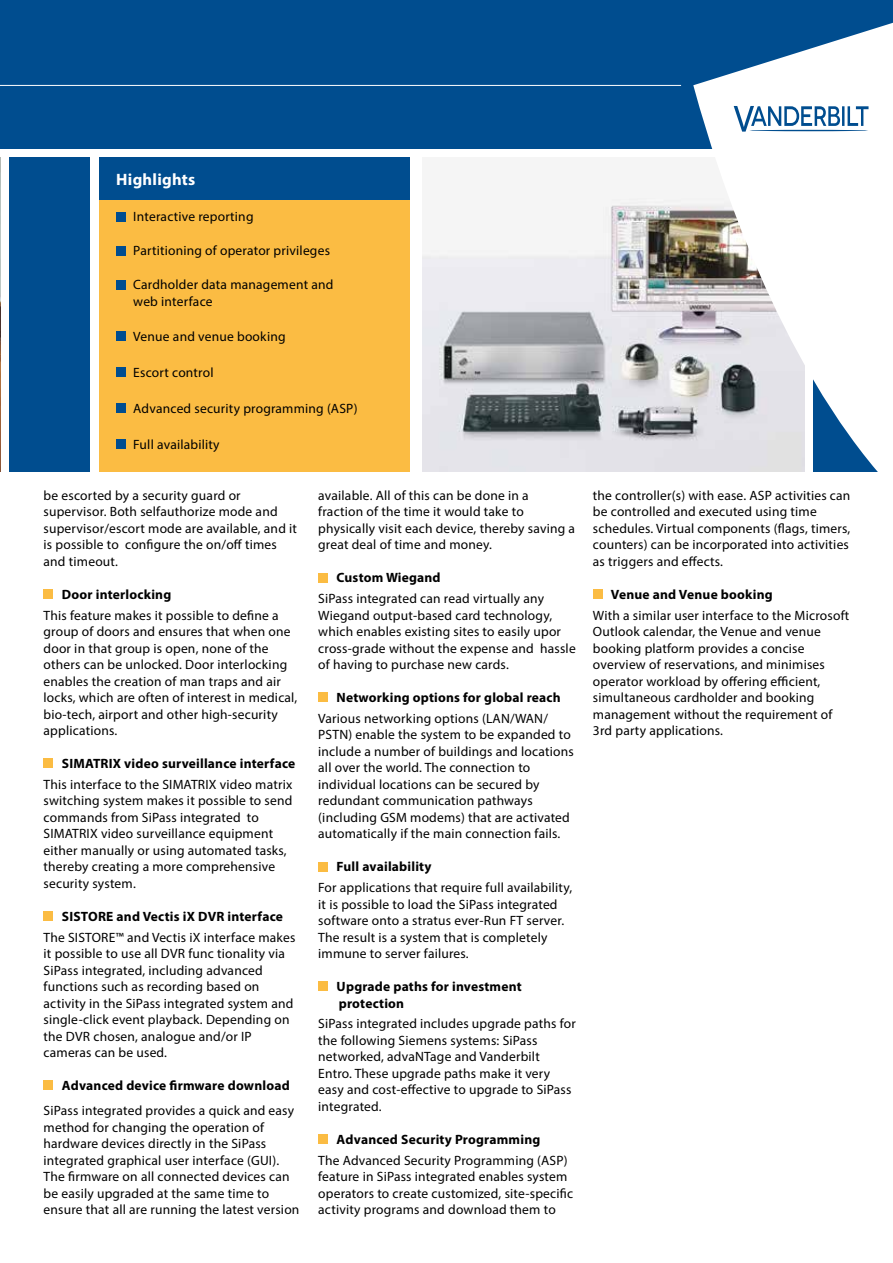
<style>
.page{position:relative;width:893px;height:1263px;background:#fff}
.page>*{position:absolute;margin:0;border:0;box-sizing:border-box;transform-origin:0 0}
.t1{font:700 16.5px "Myriad Pro";letter-spacing:.015em;color:#fff}
.t2{font:13.5px/16.5px "Myriad Pro";letter-spacing:.015em;color:#000}
.t3{font:700 13.5px/16.5px "Myriad Pro";letter-spacing:.015em;color:#000}
</style>
<div class="page">
<div style="left:0;top:0;width:893px;height:149px;background:#004d8f"></div>
<hr style="left:0;top:85px;width:681px;height:1px;background:#fff">
<img style="left:0;top:157px;width:1px;height:315px">
<img style="left:422px;top:198px;width:271px;height:274px">
<div style="left:10px;top:157px;width:80px;height:315px;background:#004d8f"></div>
<div style="left:99px;top:200px;width:311px;height:272px;background:#fbbc43"></div>
<div style="left:99px;top:157px;width:311px;height:43px;background:#004d8f"></div>
<div style="left:116px;top:212px;width:10px;height:9px;background:#004d8f"></div>
<div style="left:116px;top:246px;width:10px;height:9px;background:#004d8f"></div>
<div style="left:116px;top:280px;width:10px;height:9px;background:#004d8f"></div>
<div style="left:116px;top:332px;width:10px;height:9px;background:#004d8f"></div>
<div style="left:116px;top:368px;width:10px;height:9px;background:#004d8f"></div>
<div style="left:116px;top:404px;width:10px;height:9px;background:#004d8f"></div>
<div style="left:116px;top:440px;width:10px;height:9px;background:#004d8f"></div>
<svg style="left:693px;top:22px;width:200px;height:450px"></svg>
<svg style="left:734px;top:106px;width:134px;height:26px"></svg>
<hr style="left:749px;top:130px;width:119px;height:1px;background:#004d8f;border-radius:50%">
<div style="left:318px;top:573px;width:10px;height:9px;background:#fbbc43"></div>
<div style="left:318px;top:693px;width:10px;height:9px;background:#fbbc43"></div>
<div style="left:318px;top:862px;width:10px;height:9px;background:#fbbc43"></div>
<div style="left:318px;top:982px;width:10px;height:9px;background:#fbbc43"></div>
<div style="left:318px;top:1134px;width:10px;height:10px;background:#fbbc43"></div>
<div style="left:593px;top:589px;width:9px;height:10px;background:#fbbc43"></div>
<div style="left:44px;top:589px;width:9px;height:10px;background:#fbbc43"></div>
<div style="left:44px;top:759px;width:9px;height:9px;background:#fbbc43"></div>
<div style="left:44px;top:911px;width:9px;height:10px;background:#fbbc43"></div>
<div style="left:44px;top:1081px;width:9px;height:9px;background:#fbbc43"></div>
<p class="t1" style="left:116px;top:169px;width:80px">Highlights</p>
<p class="t2" style="left:133px;top:208px;width:122px">Interactive reporting</p>
<p class="t2" style="left:133px;top:242px;width:198px">Partitioning of operator privileges</p>
<p class="t2" style="left:133px;top:276px;width:202px;line-height:17px">Cardholder data management and web interface</p>
<p class="t2" style="left:133px;top:328px;width:154px">Venue and venue booking</p>
<p class="t2" style="left:133px;top:364px;width:82px">Escort control</p>
<p class="t2" style="left:133px;top:400px;width:226px">Advanced security programming (ASP)</p>
<p class="t2" style="left:133px;top:436px;width:88px">Full availability</p>
<p class="t2" style="left:318px;top:487px;width:258px">available. All of this can be done in a fraction of the time it would take to physically visit each device, thereby saving a great deal of time and money.</p>
<p class="t3" style="left:337px;top:569px;width:106px">Custom Wiegand</p>
<p class="t2" style="left:318px;top:590px;width:259px">SiPass integrated can read virtually any Wiegand output-based card technology, which enables existing sites to easily upor cross-grade without the expense and hassle of having to purchase new cards.</p>
<p class="t3" style="left:337px;top:689px;width:226px">Networking options for global reach</p>
<p class="t2" style="left:318px;top:710px;width:257px">Various networking options (LAN/WAN/ PSTN) enable the system to be expanded to include a number of buildings and locations all over the world. The connection to individual locations can be secured by redundant communication pathways (including GSM modems) that are activated automatically if the main connection fails.</p>
<p class="t3" style="left:337px;top:858px;width:96px">Full availability</p>
<p class="t2" style="left:318px;top:879px;width:255px">For applications that require full availability, it is possible to load the SiPass integrated software onto a stratus ever-Run FT server.<br>The result is a system that is completely immune to server failures.</p>
<p class="t3" style="left:337px;top:978px;width:187px">Upgrade paths for investment protection</p>
<p class="t2" style="left:318px;top:1015px;width:259px">SiPass integrated includes upgrade paths for the following Siemens systems: SiPass networked, advaNTage and Vanderbilt Entro. These upgrade paths make it very easy and cost-effective to upgrade to SiPass integrated.</p>
<p class="t3" style="left:337px;top:1130px;width:205px">Advanced Security Programming</p>
<p class="t2" style="left:318px;top:1151px;width:256px">The Advanced Security Programming (ASP) feature in SiPass integrated enables system operators to create customized, site-specific activity programs and download them to</p>
<p class="t2" style="left:44px;top:487px;width:255px">be escorted by a security guard or supervisor. Both selfauthorize mode and supervisor/escort mode are available, and it is possible to configure the on/off times and timeout.</p>
<p class="t3" style="left:62px;top:585px;width:111px">Door interlocking</p>
<p class="t2" style="left:44px;top:606px;width:255px">This feature makes it possible to define a group of doors and ensures that when one door in that group is open, none of the others can be unlocked. Door interlocking enables the creation of man traps and air locks, which are often of interest in medical, bio-tech, airport and other high-security applications.</p>
<p class="t3" style="left:62px;top:755px;width:235px">SIMATRIX video surveillance interface</p>
<p class="t2" style="left:44px;top:776px;width:250px">This interface to the SIMATRIX video matrix switching system makes it possible to send commands from SiPass integrated to SIMATRIX video surveillance equipment either manually or using automated tasks, thereby creating a more comprehensive security system.</p>
<p class="t3" style="left:62px;top:907px;width:223px">SISTORE and Vectis iX DVR interface</p>
<p class="t2" style="left:44px;top:928px;width:253px">The SISTORE™ and Vectis iX interface makes it possible to use all DVR func tionality via SiPass integrated, including advanced functions such as recording based on activity in the SiPass integrated system and single-click event playback. Depending on the DVR chosen, analogue and/or IP cameras can be used.</p>
<p class="t3" style="left:62px;top:1077px;width:229px">Advanced device firmware download</p>
<p class="t2" style="left:44px;top:1102px;width:257px">SiPass integrated provides a quick and easy method for changing the operation of hardware devices directly in the SiPass integrated graphical user interface (GUI).<br>The firmware on all connected devices can be easily upgraded at the same time to ensure that all are running the latest version</p>
<p class="t2" style="left:593px;top:487px;width:259px">the controller(s) with ease. ASP activities can be controlled and executed using time schedules. Virtual components (flags, timers, counters) can be incorporated into activities as triggers and effects.</p>
<p class="t3" style="left:611px;top:585px;width:164px">Venue and Venue booking</p>
<p class="t2" style="left:593px;top:606px;width:258px">With a similar user interface to the Microsoft Outlook calendar, the Venue and venue booking platform provides a concise overview of reservations, and minimises operator workload by offering efficient, simultaneous cardholder and booking management without the requirement of 3rd party applications.</p>
</div>
